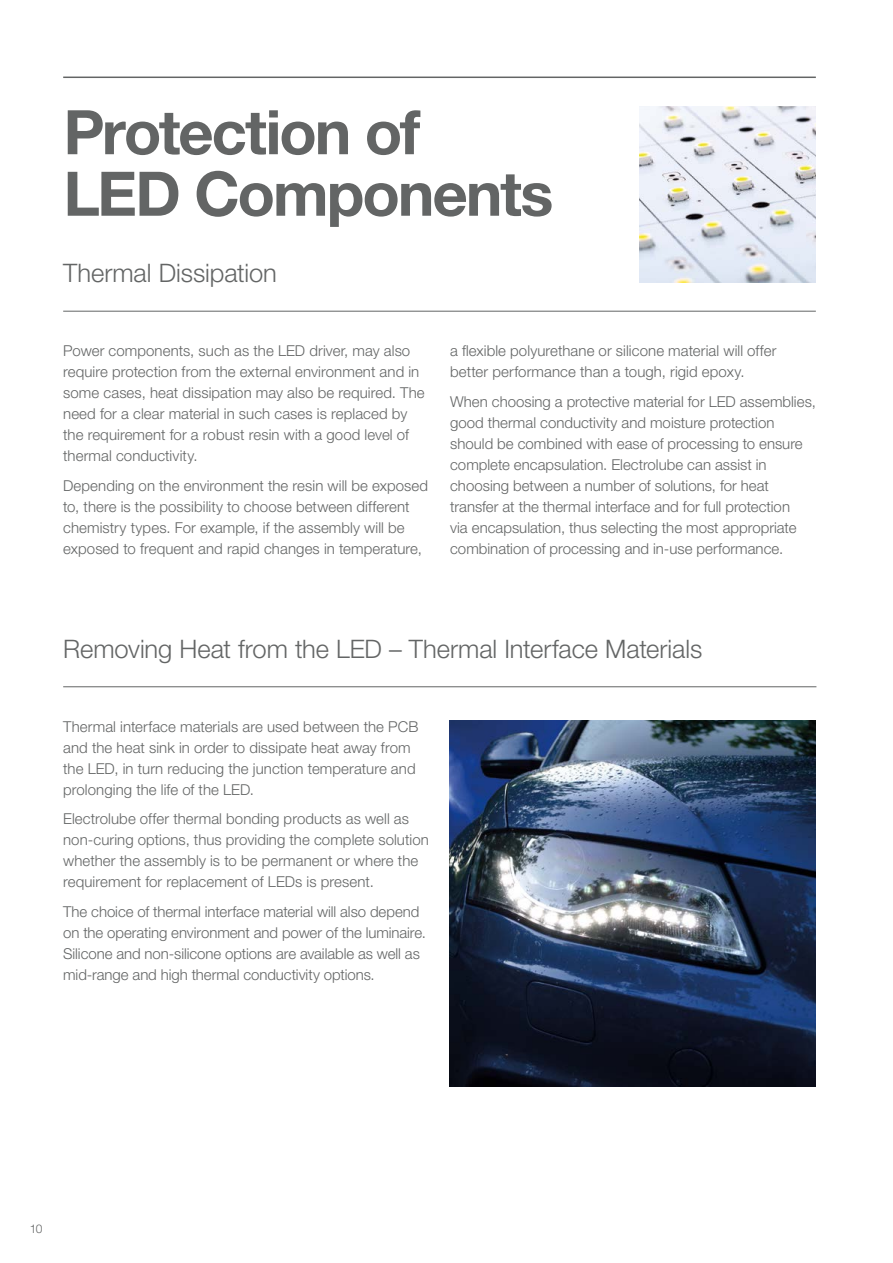
<style>
.page{position:relative;width:893px;height:1263px;background:#fff}
.page>*{position:absolute;margin:0;border:0;box-sizing:border-box;transform-origin:0 0}
.t1{font:700 61.5px/61.5px "Helvetica Neue";letter-spacing:-.035em;color:#636565}
.t2{font:300 25.5px "Helvetica Neue";letter-spacing:-.005em;color:#636565}
.t3{font:300 15px/21px "Helvetica Neue";letter-spacing:.005em;color:#636565}
.t4{font:300 12px "Helvetica Neue";color:#636565}
</style>
<div class="page">
<hr style="left:63px;top:686px;width:753px;height:1px;background:#636565">
<hr style="left:63px;top:77px;width:753px;height:1px;background:#636565">
<hr style="left:63px;top:311px;width:753px;height:1px;background:#636565">
<img style="left:640px;top:106px;width:176px;height:176px">
<img style="left:450px;top:720px;width:366px;height:366px">
<h1 class="t1" style="left:63px;top:100px;width:491px">Protection of<br>LED Components</h1>
<h2 class="t2" style="left:63px;top:258px;width:215px">Thermal Dissipation</h2>
<p class="t3" style="left:63px;top:340px;width:363px">Power components, such as the LED driver, may also require protection from the external environment and in some cases, heat dissipation may also be required. The need for a clear material in such cases is replaced by the requirement for a robust resin with a good level of thermal conductivity.</p>
<p class="t3" style="left:63px;top:475px;width:366px">Depending on the environment the resin will be exposed to, there is the possibility to choose between different chemistry types. For example, if the assembly will be exposed to frequent and rapid changes in temperature,</p>
<p class="t3" style="left:450px;top:340px;width:328px">a flexible polyurethane or silicone material will offer better performance than a tough, rigid epoxy.</p>
<p class="t3" style="left:450px;top:391px;width:367px">When choosing a protective material for LED assemblies, good thermal conductivity and moisture protection should be combined with ease of processing to ensure complete encapsulation. Electrolube can assist in choosing between a number of solutions, for heat transfer at the thermal interface and for full protection<br>via encapsulation, thus selecting the most appropriate combination of processing and in-use performance.</p>
<h2 class="t2" style="left:63px;top:633px;width:641px">Removing Heat from the LED – Thermal Interface Materials</h2>
<p class="t3" style="left:63px;top:716px;width:357px">Thermal interface materials are used between the PCB and the heat sink in order to dissipate heat away from the LED, in turn reducing the junction temperature and prolonging the life of the LED.</p>
<p class="t3" style="left:63px;top:808px;width:367px">Electrolube offer thermal bonding products as well as non-curing options, thus providing the complete solution whether the assembly is to be permanent or where the requirement for replacement of LEDs is present.</p>
<p class="t3" style="left:63px;top:901px;width:364px">The choice of thermal interface material will also depend on the operating environment and power of the luminaire.<br>Silicone and non-silicone options are available as well as mid-range and high thermal conductivity options.</p>
<p class="t4" style="left:30px;top:1221px;width:14px">10</p>
</div>
